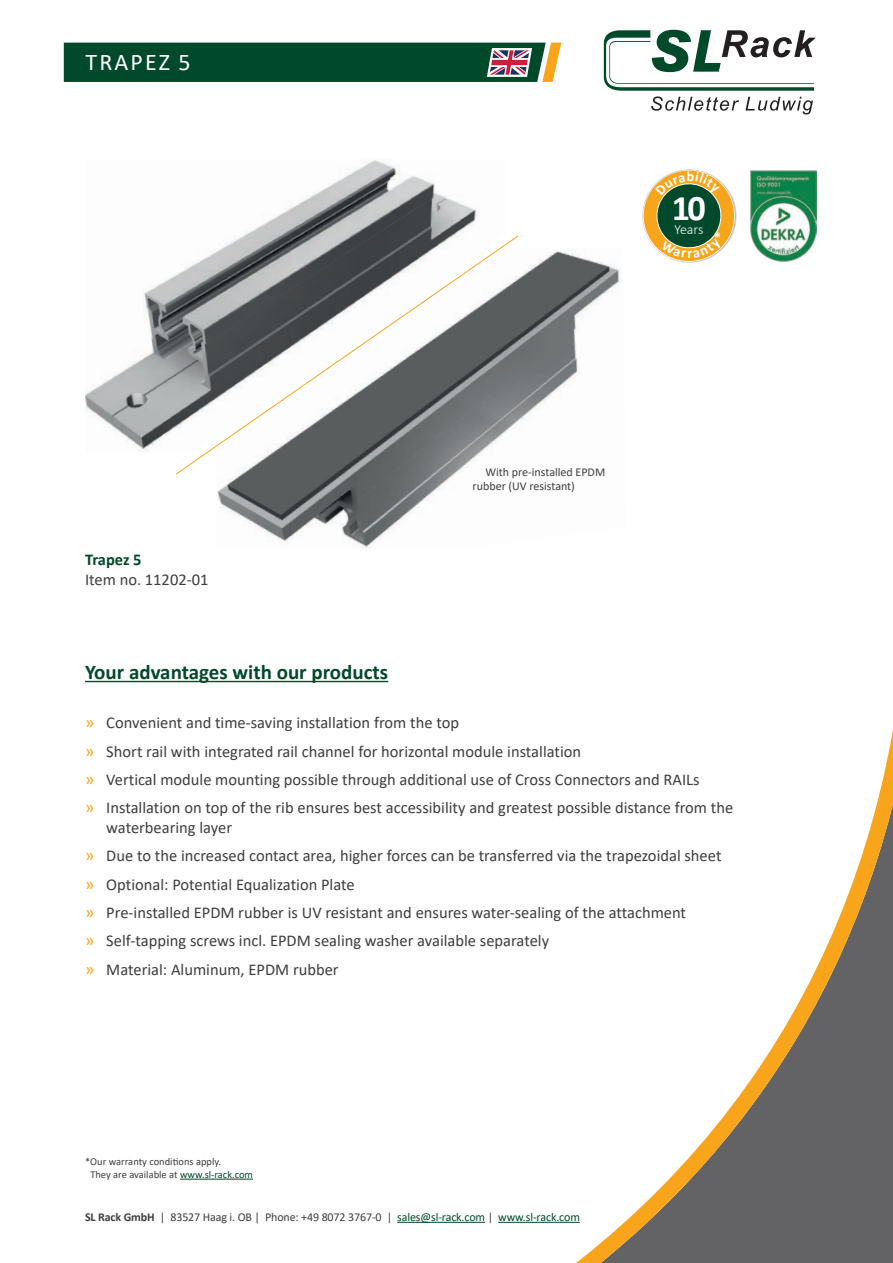
<style>
.page{position:relative;width:893px;height:1263px;background:#fff}
.page>*{position:absolute;margin:0;border:0;box-sizing:border-box;transform-origin:0 0}
.t1{font:700 36.15px "Calibri";color:#fff}
.t2{font:24px "Calibri";letter-spacing:.09em;color:#fff}
.t3{font:700 21px "Calibri";color:#00492a}
.t4{font:16.5px/28.3px "Calibri";color:#3e3e3f}
.t5{font:700 16.5px "Calibri";letter-spacing:-.01em;color:#00492a}
.t6{font:300 13.95px "Calibri";letter-spacing:-.01em;color:#fff}
.t7{font:12px/14.4px "Calibri";letter-spacing:-.01em;color:#3e3e3f}
.t8{font:10.5px/12.6px "Calibri";color:#3e3e3f}
.s1{font-size:18px;color:#f9a51b}
.s2{color:#00492a}
.s3{font-weight:700}
</style>
<div class="page">
<svg style="left:604px;top:30px;width:212px;height:84px"></svg>
<hr style="left:397px;top:1222px;width:88px;height:1px;background:#00492a">
<hr style="left:498px;top:1222px;width:82px;height:1px;background:#00492a">
<svg style="left:560px;top:730px;width:333px;height:533px"></svg>
<svg style="left:64px;top:43px;width:497px;height:39px;background:#165335"></svg>
<hr style="left:85px;top:681px;width:303px;height:1px;background:#00492a">
<img style="left:217px;top:251px;width:403px;height:297px">
<svg style="left:175px;top:235px;width:344px;height:240px"></svg>
<img style="left:85px;top:160px;width:420px;height:292px">
<hr style="left:180px;top:1179px;width:73px;height:1px;background:#00492a">
<div style="left:641px;top:168px;width:95px;height:95px;background:#231f20;opacity:.3"></div>
<img style="left:750px;top:170px;width:66px;height:91px">
<svg style="left:653px;top:171px;width:71px;height:87px;background:#7b813e"></svg>
<h2 class="t2" style="left:86px;top:45px;width:107px">TRAPEZ 5</h2>
<p class="t5" style="left:85px;top:548px;width:58px">Trapez 5</p>
<p class="t4" style="left:85px;top:565px;width:125px">Item no. 11202-01</p>
<h1 class="t1" style="left:672px;top:183px;width:35px">10</h1>
<p class="t6" style="left:674px;top:221px;width:30px">Years</p>
<p class="t7" style="left:473px;top:464px;width:134px;text-indent:13px">With pre-installed EPDM rubber (UV resistant)</p>
<p class="t3" style="left:85px;top:657px;width:305px">Your advantages with our products</p>
<p class="t4" style="left:85px;top:708px;width:650px"><span class="s1">»</span> Convenient and time-saving installation from the top<br><span class="s1">»</span> Short rail with integrated rail channel for horizontal module installation<br><span class="s1">»</span> Vertical module mounting possible through additional use of Cross Connectors and RAILs<br><span class="s1">»</span> Installation on top of the rib ensures best accessibility and greatest possible distance from the</p>
<p class="t4" style="left:85px;top:813px;width:638px;text-indent:21px">waterbearing layer<br><span class="s1">»</span> Due to the increased contact area, higher forces can be transferred via the trapezoidal sheet <span class="s1">»</span> Optional: Potential Equalization Plate<br><span class="s1">»</span> Pre-installed EPDM rubber is UV resistant and ensures water-sealing of the attachment<br><span class="s1">»</span> Self-tapping screws incl. EPDM sealing washer available separately<br><span class="s1">»</span> Material: Aluminum, EPDM rubber</p>
<p class="t8" style="left:90px;top:1155px;width:164px;text-indent:-5px">*Our warranty conditions apply.<br>They are available at <span class="s2">www.sl-rack.com</span></p>
<p class="t7" style="left:85px;top:1209px;width:496px"><span class="s3">SL Rack GmbH</span> | 83527 Haag i. OB | Phone: +49 8072 3767-0 | <span class="s2">sales@sl-rack.com</span> | <span class="s2">www.sl-rack.com</span></p>
</div>
